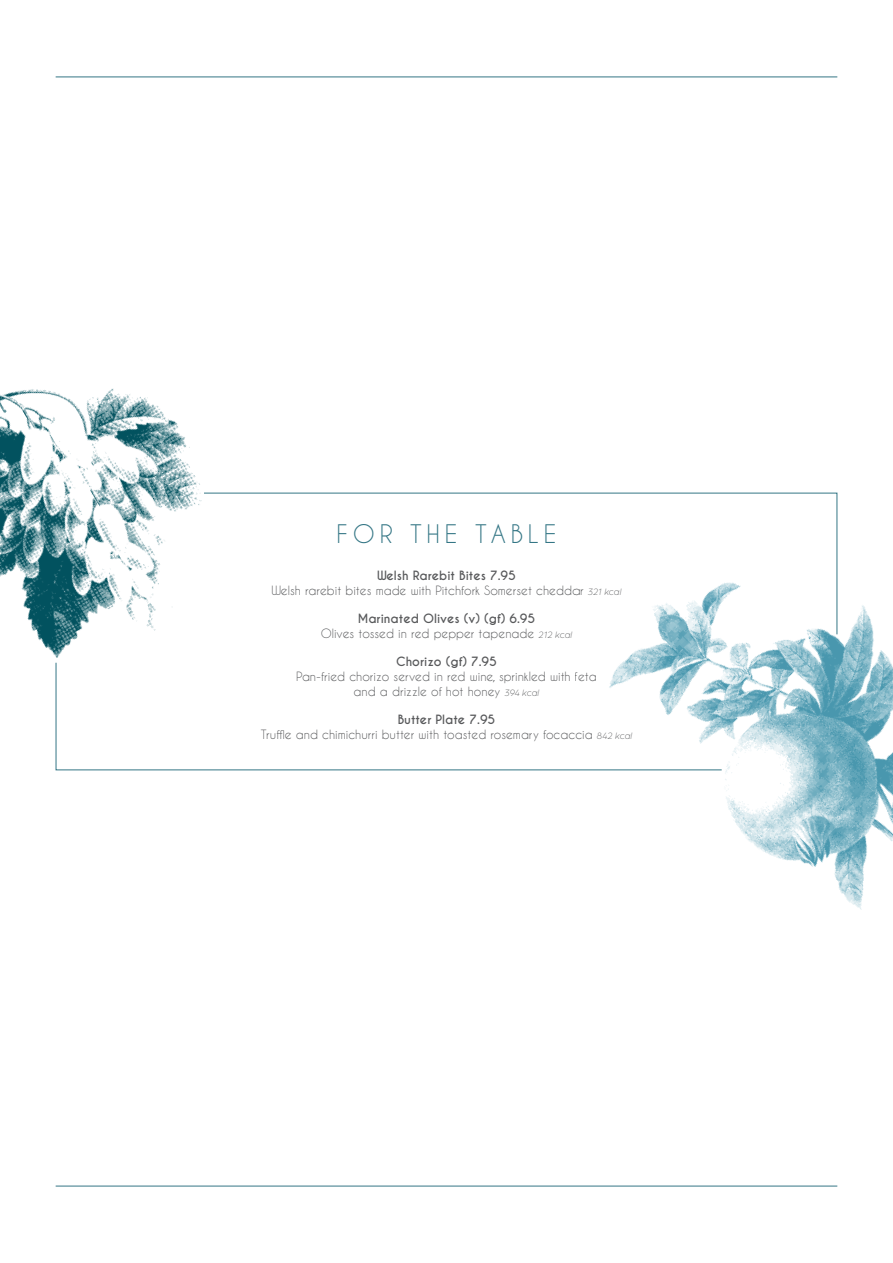
<style>
.page{position:relative;width:893px;height:1263px;background:#fff}
.page>*{position:absolute;margin:0;border:0;box-sizing:border-box;transform-origin:0 0}
.t1{font:24px "Caviar Dreams";letter-spacing:.2em;color:#347685}
.t2{font:12px/15px "Caviar Dreams";color:#58595b;text-align:center}
.t3{font:700 12px "Caviar Dreams";color:#58595b}
.s1{font-weight:700}
.s2{font-family:"Arboria";font-weight:300;font-style:italic;font-size:9.75px}
</style>
<div class="page">
<img style="left:0;top:388px;width:202px;height:270px">
<svg style="left:204px;top:492px;width:372px;height:2px"></svg>
<img style="left:576px;top:492px;width:317px;height:418px">
<svg style="left:55px;top:662px;width:667px;height:109px"></svg>
<hr style="left:56px;top:1186px;width:781px;height:1px;background:#347685">
<hr style="left:56px;top:77px;width:781px;height:1px;background:#347685">
<h1 class="t1" style="left:336px;top:519px;width:221px">FOR THE TABLE</h1>
<p class="t2" style="left:271px;top:568px;width:352px"><span class="s1">Welsh Rarebit Bites 7.95<br></span>Welsh rarebit bites made with Pitchfork Somerset cheddar <span class="s2">321 kcal</span></p>
<p class="t2" style="left:321px;top:611px;width:253px"><span class="s1">Marinated Olives (v) (gf) 6.95<br></span>Olives tossed in red pepper tapenade <span class="s2">212 kcal</span></p>
<p class="t3" style="left:396px;top:654px;width:102px">Chorizo (gf) 7.95</p>
<p class="t2" style="left:296px;top:669px;width:302px">Pan-fried chorizo served in red wine, sprinkled with feta and a drizzle of hot honey <span class="s2">394 kcal</span></p>
<p class="t2" style="left:261px;top:711px;width:373px"><span class="s1">Butter Plate 7.95<br></span>Truffle and chimichurri butter with toasted rosemary focaccia <span class="s2">842 kcal</span></p>
</div>
